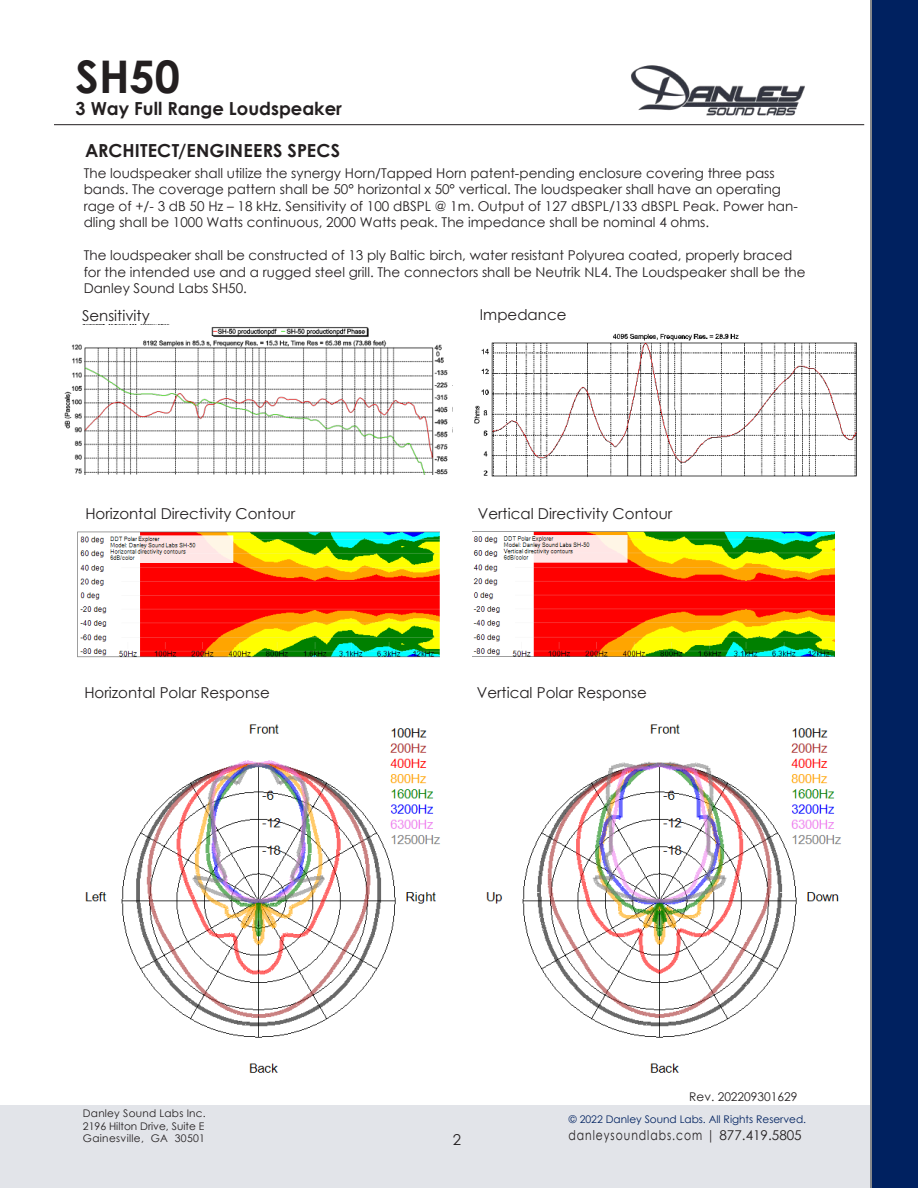
<style>
.page{position:relative;width:918px;height:1188px;background:#fff}
.page>*{position:absolute;margin:0;border:0;box-sizing:border-box;transform-origin:0 0}
.t1{font:700 45px "Century Gothic";color:#231f20}
.t2{font:700 18px "Century Gothic";color:#231f20}
.t3{font:15px "Century Gothic";color:#231f20}
.t4{font:13.5px/16.5px "Century Gothic";color:#231f20}
.t5{font:13.5px "Century Gothic";letter-spacing:.09em;color:#231f20;scale:.8 1}
.t6{font:12px "Century Gothic";color:#231f20}
.t7{font:10.5px/12.6px "Century Gothic";letter-spacing:.02em;color:#231f20}
.t8{font:10.5px "Century Gothic";color:#002160}
</style>
<div class="page">
<div style="left:0;top:1106px;width:918px;height:82px;background:#e2e4e9"></div>
<img style="left:631px;top:65px;width:174px;height:51px">
<hr style="left:54px;top:124px;width:810px;height:1px;background:#231f20">
<svg style="left:870px;top:0;width:3px;height:1188px;background:#59657c"></svg>
<div style="left:873px;top:0;width:45px;height:1188px;background:#002160"></div>
<img style="left:65px;top:327px;width:383px;height:148px">
<img style="left:474px;top:333px;width:383px;height:144px">
<img style="left:85px;top:724px;width:356px;height:349px">
<img style="left:486px;top:724px;width:356px;height:349px">
<div style="left:76px;top:325px;width:109px;height:8px;background:#fff"></div>
<img style="left:473px;top:532px;width:362px;height:124px">
<img style="left:77px;top:532px;width:362px;height:126px">
<h1 class="t1" style="left:76px;top:60px;width:106px">SH50</h1>
<h2 class="t2" style="left:76px;top:102px;width:268px">3 Way Full Range Loudspeaker</h2>
<h2 class="t2" style="left:85px;top:136px;width:256px">ARCHITECT/ENGINEERS SPECS</h2>
<p class="t4" style="left:84px;top:164px;width:716px">The loudspeaker shall utilize the synergy Horn/Tapped Horn patent-pending enclosure covering three pass bands. The coverage pattern shall be 50° horizontal x 50° vertical. The loudspeaker shall have an operating rage of +/- 3 dB 50 Hz – 18 kHz. Sensitivity of 100 dBSPL @ 1m. Output of 127 dBSPL/133 dBSPL Peak. Power han&shy;dling shall be 1000 Watts continuous, 2000 Watts peak. The impedance shall be nominal 4 ohms.</p>
<p class="t4" style="left:84px;top:247px;width:723px">The loudspeaker shall be constructed of 13 ply Baltic birch, water resistant Polyurea coated, properly braced for the intended use and a rugged steel grill. The connectors shall be Neutrik NL4. The Loudspeaker shall be the<br>Danley Sound Labs SH50.</p>
<p class="t3" style="left:82px;top:305px;width:69px">Sensitivity</p>
<p class="t3" style="left:480px;top:304px;width:88px">Impedance</p>
<p class="t3" style="left:85px;top:504px;width:211px">Horizontal Directivity Contour</p>
<p class="t3" style="left:478px;top:504px;width:196px">Vertical Directivity Contour</p>
<p class="t3" style="left:84px;top:682px;width:187px">Horizontal Polar Response</p>
<p class="t3" style="left:477px;top:682px;width:172px">Vertical Polar Response</p>
<p class="t7" style="left:83px;top:1108px;width:124px">Danley Sound Labs Inc.<br>2196 Hilton Drive, Suite E<br>Gainesville, GA 30501</p>
<p class="t3" style="left:453px;top:1129px;width:10px">2</p>
<p class="t6" style="left:689px;top:1092px;width:110px">Rev. 202209301629</p>
<p class="t8" style="left:569px;top:1115px;width:239px">© 2022 Danley Sound Labs. All Rights Reserved.</p>
<p class="t5" style="left:568px;top:1130px;width:293px">danleysoundlabs.com | 877.419.5805</p>
</div>
